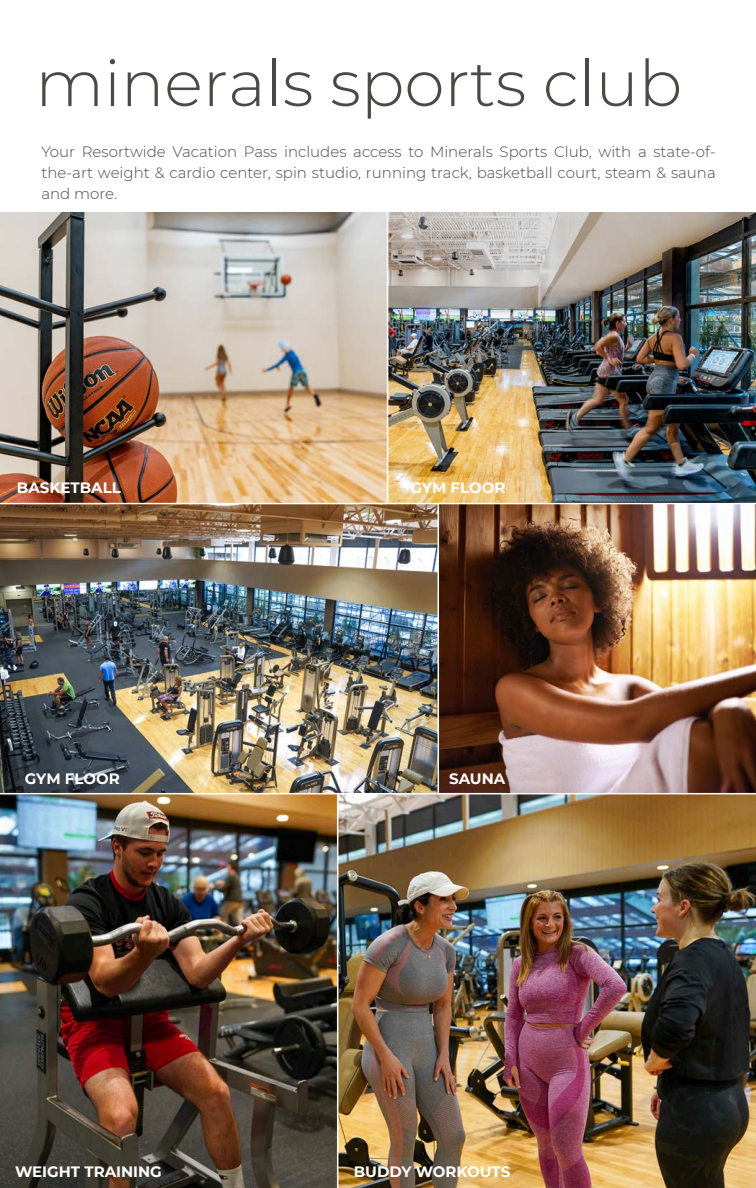
<style>
.page{position:relative;width:756px;height:1188px;background:#fff}
.page>*{position:absolute;margin:0;border:0;box-sizing:border-box;transform-origin:0 0}
.t1{font:300 64.5px "Montserrat";color:#4c4847}
.t2{font:300 15px/21px "Montserrat";color:#4c4847;text-align:justify}
.t3{font:700 15px "Montserrat";color:#fff}
</style>
<div class="page">
<img style="left:0;top:212px;width:755px;height:976px">
<hr style="left:0;top:793px;width:756px;height:1px;background:#fff">
<hr style="left:0;top:503px;width:756px;height:1px;background:#fff">
<hr style="left:438px;top:504px;width:1px;height:290px;background:#fff">
<hr style="left:337px;top:794px;width:1px;height:394px;background:#fff">
<hr style="left:387px;top:206px;width:1px;height:298px;background:#fff">
<p class="t1" style="left:35px;top:39px;width:648px">minerals sports club</p>
<p class="t2" style="left:41px;top:141px;width:676px">Your Resortwide Vacation Pass includes access to Minerals Sports Club, with a state-of&shy;the-art weight &amp; cardio center, spin studio, running track, basketball court, steam &amp; sauna and more.</p>
<p class="t3" style="left:17px;top:477px;width:106px">BASKETBALL</p>
<p class="t3" style="left:410px;top:477px;width:96px">GYM FLOOR</p>
<p class="t3" style="left:25px;top:767px;width:96px">GYM FLOOR</p>
<p class="t3" style="left:449px;top:767px;width:58px">SAUNA</p>
<p class="t3" style="left:15px;top:1161px;width:148px">WEIGHT TRAINING</p>
<p class="t3" style="left:354px;top:1161px;width:158px">BUDDY WORKOUTS</p>
</div>
